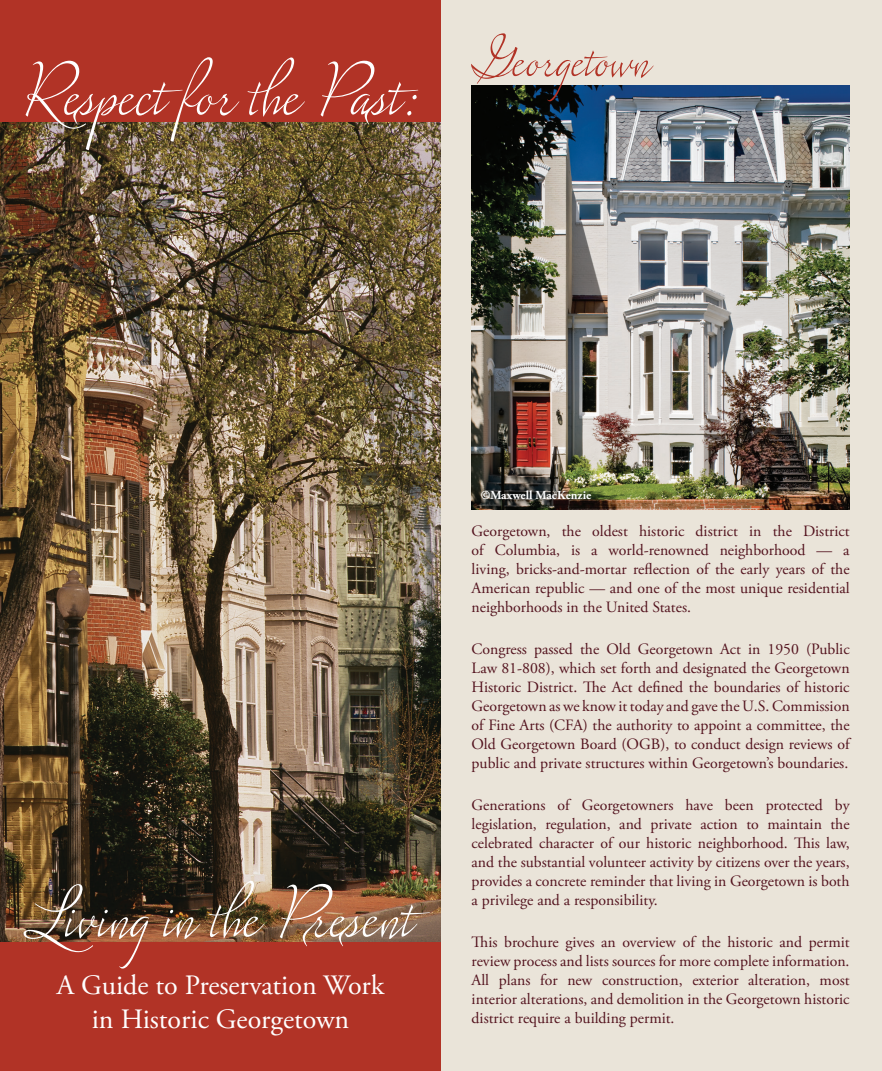
<style>
.page{position:relative;width:882px;height:1071px;background:#fff}
.page>*{position:absolute;margin:0;border:0;box-sizing:border-box;transform-origin:0 0}
.t1{font:78.75px "Lush Script";color:#fff}
.t2{font:77px "Lush Script";color:#fff}
.t3{font:61.25px "Lush Script";color:#b13326}
.t4{font:28px "Adobe Garamond Pro";color:#fff}
.BrochureBody2{font:15.75px/18.9px "Adobe Garamond Pro";color:#53131e;text-align:justify}
.BrochureBody2-2{font:700 12.25px "Adobe Garamond Pro";color:#fff}
</style>
<div class="page">
<div style="left:441px;top:0;width:441px;height:1071px;background:#eae4d9"></div>
<div style="left:0;top:0;width:441px;height:1071px;background:#b13326"></div>
<img style="left:0;top:122px;width:441px;height:820px">
<img style="left:472px;top:86px;width:378px;height:423px">
<p class="t1" style="left:22px;top:41px;width:399px">Respect for the Past:</p>
<p class="t3" style="left:472px;top:19px;width:182px">Georgetown</p>
<p class="t2" style="left:25px;top:865px;width:393px">Living in the Present</p>
<p class="t4" style="left:57px;top:969px;width:329px">A Guide to Preservation Work</p>
<p class="t4" style="left:92px;top:1002px;width:259px">in Historic Georgetown</p>
<p class="BrochureBody2-2" style="left:481px;top:488px;width:112px">©Maxwell MacKenzie</p>
<p class="BrochureBody2" style="left:472px;top:522px;width:380px">Georgetown, the oldest historic district in the District of Columbia, is a world-renowned neighborhood — a living, bricks-and-mortar reflection of the early years of the American republic — and one of the most unique residential neighborhoods in the United States.</p>
<p class="BrochureBody2" style="left:472px;top:640px;width:380px">Congress passed the Old Georgetown Act in 1950 (Public Law 81-808), which set forth and designated the Georgetown Historic District. The Act defined the boundaries of historic Georgetown as we know it today and gave the U.S. Commission of Fine Arts (CFA) the authority to appoint a committee, the Old Georgetown Board (OGB), to conduct design reviews of public and private structures within Georgetown’s boundaries.</p>
<p class="BrochureBody2" style="left:472px;top:796px;width:380px">Generations of Georgetowners have been protected by legislation, regulation, and private action to maintain the celebrated character of our historic neighborhood. This law, and the substantial volunteer activity by citizens over the years, provides a concrete reminder that living in Georgetown is both a privilege and a responsibility.</p>
<p class="BrochureBody2" style="left:472px;top:933px;width:380px">This brochure gives an overview of the historic and permit review process and lists sources for more complete information.<br>All plans for new construction, exterior alteration, most interior alterations, and demolition in the Georgetown historic district require a building permit.</p>
</div>
